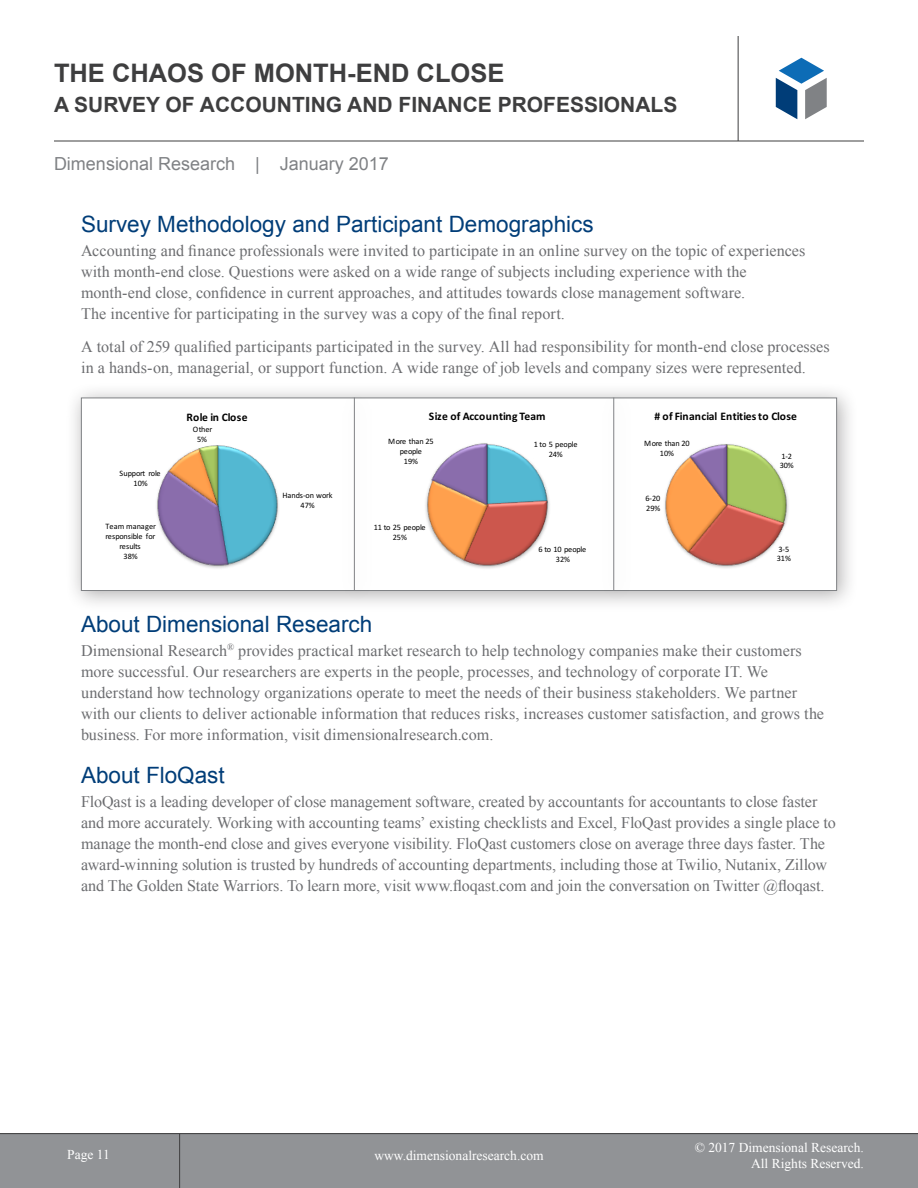
<style>
.page{position:relative;width:918px;height:1188px;background:#fff}
.page>*{position:absolute;margin:0;border:0;box-sizing:border-box;transform-origin:0 0}
.t1{font:700 25.5px "Arial";color:#3e3e3f}
.Subheader{font:22.5px "Arial";color:#003d78}
.t2{font:700 21px "Arial";color:#3e3e3f}
.t3{font:18px "Arial";color:#808285}
.Content{font:16.2px/21px "Times New Roman";color:#6c6d70}
.t4{font:13.5px/16.2px "Times New Roman";color:#fff;text-align:right}
.t5{font:700 11.55px "Calibri";letter-spacing:.01em;color:#000}
.t6{font:700 11.55px "Calibri";letter-spacing:-.01em;color:#000}
.t7{font:8.25px/9.9px "Calibri";letter-spacing:-.025em;color:#000;text-align:center}
.t8{font:8.25px/9.9px "Calibri";letter-spacing:-.005em;color:#000;text-align:center}
</style>
<div class="page">
<div style="left:0;top:1134px;width:918px;height:54px;background:#919396"></div>
<hr style="left:0;top:1133px;width:918px;height:1px;background:#3e3e3f">
<hr style="left:179px;top:1134px;width:1px;height:54px;background:#3e3e3f">
<hr style="left:54px;top:141px;width:810px;height:1px;background:#3e3e3f">
<hr style="left:738px;top:36px;width:1px;height:105px;background:#3e3e3f">
<svg style="left:776px;top:58px;width:51px;height:61px"></svg>
<div style="left:66px;top:382px;width:792px;height:230px;background:#231f20;opacity:.35"></div>
<div style="left:81px;top:398px;width:756px;height:193px;background:#fff;border:1px solid #808285"></div>
<img style="left:219px;top:445px;width:60px;height:121px">
<img style="left:156px;top:470px;width:73px;height:96px">
<img style="left:167px;top:449px;width:31px;height:59px">
<img style="left:198px;top:445px;width:21px;height:63px">
<img style="left:489px;top:444px;width:60px;height:56px">
<img style="left:462px;top:500px;width:87px;height:66px">
<img style="left:426px;top:478px;width:64px;height:84px">
<img style="left:430px;top:443px;width:59px;height:63px">
<div style="left:339px;top:387px;width:36px;height:220px;background:#231f20;opacity:.35"></div>
<hr style="left:354px;top:398px;width:1px;height:193px;background:#808285">
<div style="left:598px;top:387px;width:37px;height:220px;background:#231f20;opacity:.35"></div>
<hr style="left:613px;top:398px;width:1px;height:193px;background:#808285">
<img style="left:728px;top:444px;width:60px;height:81px">
<img style="left:686px;top:503px;width:99px;height:63px">
<img style="left:665px;top:457px;width:63px;height:96px">
<img style="left:689px;top:444px;width:39px;height:63px">
<h1 class="t1" style="left:54px;top:56px;width:452px">THE CHAOS OF MONTH-END CLOSE</h1>
<p class="t2" style="left:54px;top:91px;width:625px">A SURVEY OF ACCOUNTING AND FINANCE PROFESSIONALS</p>
<p class="t3" style="left:54px;top:152px;width:336px">Dimensional Research | January 2017</p>
<p class="Subheader" style="left:81px;top:210px;width:514px">Survey Methodology and Participant Demographics</p>
<p class="Content" style="left:81px;top:240px;width:726px">Accounting and finance professionals were invited to participate in an online survey on the topic of experiences with month-end close. Questions were asked on a wide range of subjects including experience with the month-end close, confidence in current approaches, and attitudes towards close management software.<br>The incentive for participating in the survey was a copy of the final report.</p>
<p class="Content" style="left:81px;top:336px;width:750px">A total of 259 qualified participants participated in the survey. All had responsibility for month-end close processes in a hands-on, managerial, or support function. A wide range of job levels and company sizes were represented.</p>
<p class="t7" style="left:120px;top:468px;width:43px">Support role<br>10%</p>
<p class="t8" style="left:105px;top:521px;width:52px">Team manager responsible for results<br>38%</p>
<p class="t6" style="left:186px;top:409px;width:63px">Role in Close</p>
<p class="t7" style="left:193px;top:424px;width:21px">Other<br>5%</p>
<p class="t7" style="left:282px;top:490px;width:51px">Hands-on work<br>47%</p>
<p class="t5" style="left:429px;top:408px;width:118px">Size of Accounting Team</p>
<p class="t7" style="left:388px;top:436px;width:47px">More than 25 people<br>19%</p>
<p class="t7" style="left:374px;top:522px;width:53px">11 to 25 people<br>25%</p>
<p class="t7" style="left:534px;top:439px;width:45px">1 to 5 people<br>24%</p>
<p class="t7" style="left:539px;top:544px;width:49px">6 to 10 people<br>32%</p>
<p class="t5" style="left:654px;top:408px;width:144px"># of Financial Entities to Close</p>
<p class="t7" style="left:644px;top:438px;width:47px">More than 20<br>10%</p>
<p class="t7" style="left:645px;top:493px;width:16px;text-align:left">6-20<br>29%</p>
<p class="t7" style="left:780px;top:451px;width:16px;text-align:left">1-2<br>30%</p>
<p class="t7" style="left:777px;top:544px;width:16px;text-align:left">3-5<br>31%</p>
<p class="Subheader" style="left:81px;top:609px;width:293px">About Dimensional Research</p>
<p class="Content" style="left:81px;top:640px;width:745px">Dimensional Research<sup>®</sup> provides practical market research to help technology companies make their customers more successful. Our researchers are experts in the people, processes, and technology of corporate IT. We understand how technology organizations operate to meet the needs of their business stakeholders. We partner with our clients to deliver actionable information that reduces risks, increases customer satisfaction, and grows the business. For more information, visit dimensionalresearch.com.</p>
<p class="Subheader" style="left:81px;top:760px;width:145px">About FloQast</p>
<p class="Content" style="left:81px;top:791px;width:757px">FloQast is a leading developer of close management software, created by accountants for accountants to close faster and more accurately. Working with accounting teams’ existing checklists and Excel, FloQast provides a single place to manage the month-end close and gives everyone visibility. FloQast customers close on average three days faster. The award-winning solution is trusted by hundreds of accounting departments, including those at Twilio, Nutanix, Zillow and The Golden State Warriors. To learn more, visit www.floqast.com and join the conversation on Twitter @floqast.</p>
<p class="t4" style="left:67px;top:1147px;width:44px">Page 11</p>
<p class="t4" style="left:374px;top:1147px;width:171px">www.dimensionalresearch.com</p>
<p class="t4" style="left:695px;top:1139px;width:171px">© 2017 Dimensional Research.<br>All Rights Reserved.</p>
</div>
